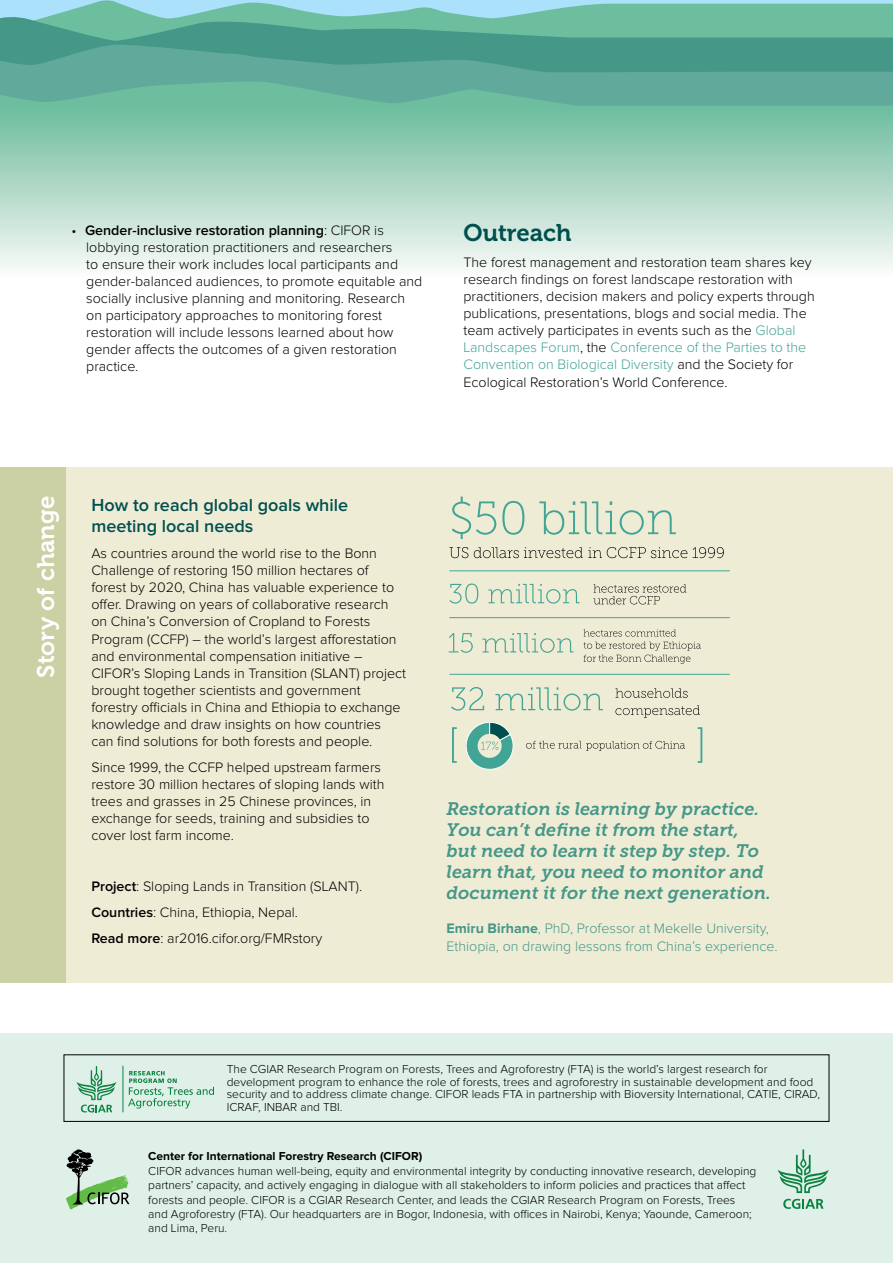
<style>
.page{position:relative;width:893px;height:1263px;background:#fff}
.page>*{position:absolute;margin:0;border:0;box-sizing:border-box;transform-origin:0 0}
.t1{font:24px "Museo 700";color:#fff}
.t2{font:24px "Museo 700";color:#004f4f}
.t3{font:italic 18px/21px "Museo Slab 700";color:#459787}
.t4{font:600 18px/21.6px "Proxima Nova";color:#004f4f}
.t5{font:300 14.25px/17.1px "Proxima Nova";color:#000}
.t6{font:300 14.25px/17.1px "Proxima Nova";color:#459787}
.t7{font:300 12px/14.4px "Proxima Nova";color:#000}
.t8{font:700 12px "Proxima Nova";color:#000}
.s1{font-weight:600}
.s2{color:#42a494}
.s3{font-weight:700}
</style>
<div class="page">
<svg style="left:0;top:0;width:893px;height:16px;background:#8dd0cf"></svg>
<svg style="left:0;top:16px;width:893px;height:29px;background:#5bad95"></svg>
<svg style="left:0;top:45px;width:893px;height:37px;background:#529f90"></svg>
<svg style="left:0;top:82px;width:893px;height:187px;background:#a6d4c2"></svg>
<div style="left:0;top:467px;width:893px;height:515px;background:#efecd6"></div>
<div style="left:0;top:467px;width:65px;height:515px;background:#ccd0a5"></div>
<svg style="left:449px;top:583px;width:29px;height:21px"></svg>
<svg style="left:488px;top:584px;width:91px;height:20px"></svg>
<svg style="left:449px;top:633px;width:24px;height:20px"></svg>
<svg style="left:482px;top:633px;width:92px;height:20px"></svg>
<svg style="left:452px;top:497px;width:44px;height:42px"></svg>
<svg style="left:502px;top:501px;width:22px;height:34px"></svg>
<svg style="left:539px;top:501px;width:137px;height:34px"></svg>
<svg style="left:593px;top:584px;width:93px;height:20px"></svg>
<svg style="left:449px;top:547px;width:19px;height:11px"></svg>
<svg style="left:474px;top:547px;width:250px;height:11px"></svg>
<svg style="left:584px;top:629px;width:117px;height:35px"></svg>
<svg style="left:451px;top:687px;width:33px;height:24px"></svg>
<svg style="left:495px;top:687px;width:108px;height:24px"></svg>
<svg style="left:615px;top:688px;width:73px;height:10px"></svg>
<svg style="left:615px;top:705px;width:85px;height:13px"></svg>
<hr style="left:449px;top:571px;width:281px;height:1px;background:#41a495">
<hr style="left:449px;top:617px;width:281px;height:1px;background:#41a495">
<hr style="left:449px;top:674px;width:281px;height:1px;background:#41a495">
<svg style="left:526px;top:741px;width:159px;height:10px"></svg>
<svg style="left:452px;top:727px;width:5px;height:36px"></svg>
<svg style="left:698px;top:727px;width:4px;height:36px"></svg>
<svg style="left:466px;top:722px;width:47px;height:47px"></svg>
<div style="left:0;top:1033px;width:893px;height:230px;background:#def0e7"></div>
<svg style="left:66px;top:1149px;width:63px;height:60px"></svg>
<svg style="left:778px;top:1149px;width:51px;height:44px"></svg>
<svg style="left:783px;top:1199px;width:40px;height:10px"></svg>
<svg style="left:77px;top:1066px;width:39px;height:46px"></svg>
<svg style="left:128px;top:1071px;width:86px;height:37px"></svg>
<hr style="left:123px;top:1066px;width:1px;height:46px;background:#0c8241">
<p class="t5" style="left:86px;top:222px;width:338px;text-indent:-15px">• <span class="s1">Gender-inclusive restoration planning</span>: CIFOR is lobbying restoration practitioners and researchers<br>to ensure their work includes local participants and gender-balanced audiences, to promote equitable and socially inclusive planning and monitoring. Research on participatory approaches to monitoring forest restoration will include lessons learned about how gender affects the outcomes of a given restoration practice.</p>
<h1 class="t2" style="left:463px;top:220px;width:109px">Outreach</h1>
<p class="t5" style="left:463px;top:254px;width:353px">The forest management and restoration team shares key research findings on forest landscape restoration with practitioners, decision makers and policy experts through publications, presentations, blogs and social media. The team actively participates in events such as the <span class="s2">Global Landscapes Forum</span>, the <span class="s2">Conference of the Parties to the Convention on Biological Diversity</span> and the Society for Ecological Restoration’s World Conference.</p>
<h1 class="t1" style="left:32px;top:677px;width:183px;rotate:-90deg">Story of change</h1>
<p class="t4" style="left:91px;top:495px;width:258px">How to reach global goals while meeting local needs</p>
<p class="t5" style="left:91px;top:545px;width:316px">As countries around the world rise to the Bonn Challenge of restoring 150 million hectares of forest by 2020, China has valuable experience to offer. Drawing on years of collaborative research on China’s Conversion of Cropland to Forests Program (CCFP) – the world’s largest afforestation and environmental compensation initiative – CIFOR’s Sloping Lands in Transition (SLANT) project brought together scientists and government forestry officials in China and Ethiopia to exchange knowledge and draw insights on how countries can find solutions for both forests and people.</p>
<p class="t5" style="left:91px;top:759px;width:294px">Since 1999, the CCFP helped upstream farmers restore 30 million hectares of sloping lands with trees and grasses in 25 Chinese provinces, in exchange for seeds, training and subsidies to cover lost farm income.</p>
<p class="t5" style="left:91px;top:874px;width:272px;line-height:25.7px"><span class="s1">Project</span>: Sloping Lands in Transition (SLANT).<br><span class="s1">Countries</span>: China, Ethiopia, Nepal.<br><span class="s1">Read more</span>: ar2016.cifor.org/FMRstory</p>
<p class="t3" style="left:446px;top:799px;width:326px">Restoration is learning by practice.<br>You can’t define it from the start, but need to learn it step by step. To learn that, you need to monitor and document it for the next generation.</p>
<p class="t6" style="left:446px;top:921px;width:333px"><span class="s3">Emiru Birhane</span>, PhD, Professor at Mekelle University,<br>Ethiopia, on drawing lessons from China’s experience.</p>
<p class="t7" style="left:227px;top:1063px;width:595px;line-height:12.8px">The CGIAR Research Program on Forests, Trees and Agroforestry (FTA) is the world’s largest research for development program to enhance the role of forests, trees and agroforestry in sustainable development and food security and to address climate change. CIFOR leads FTA in partnership with Bioversity International, CATIE, CIRAD, ICRAF, INBAR and TBI.</p>
<p class="t8" style="left:148px;top:1151px;width:276px">Center for International Forestry Research (CIFOR)</p>
<p class="t7" style="left:148px;top:1164px;width:610px">CIFOR advances human well-being, equity and environmental integrity by conducting innovative research, developing partners’ capacity, and actively engaging in dialogue with all stakeholders to inform policies and practices that affect forests and people. CIFOR is a CGIAR Research Center, and leads the CGIAR Research Program on Forests, Trees and Agroforestry (FTA). Our headquarters are in Bogor, Indonesia, with offices in Nairobi, Kenya; Yaounde, Cameroon; and Lima, Peru.</p>
</div>
